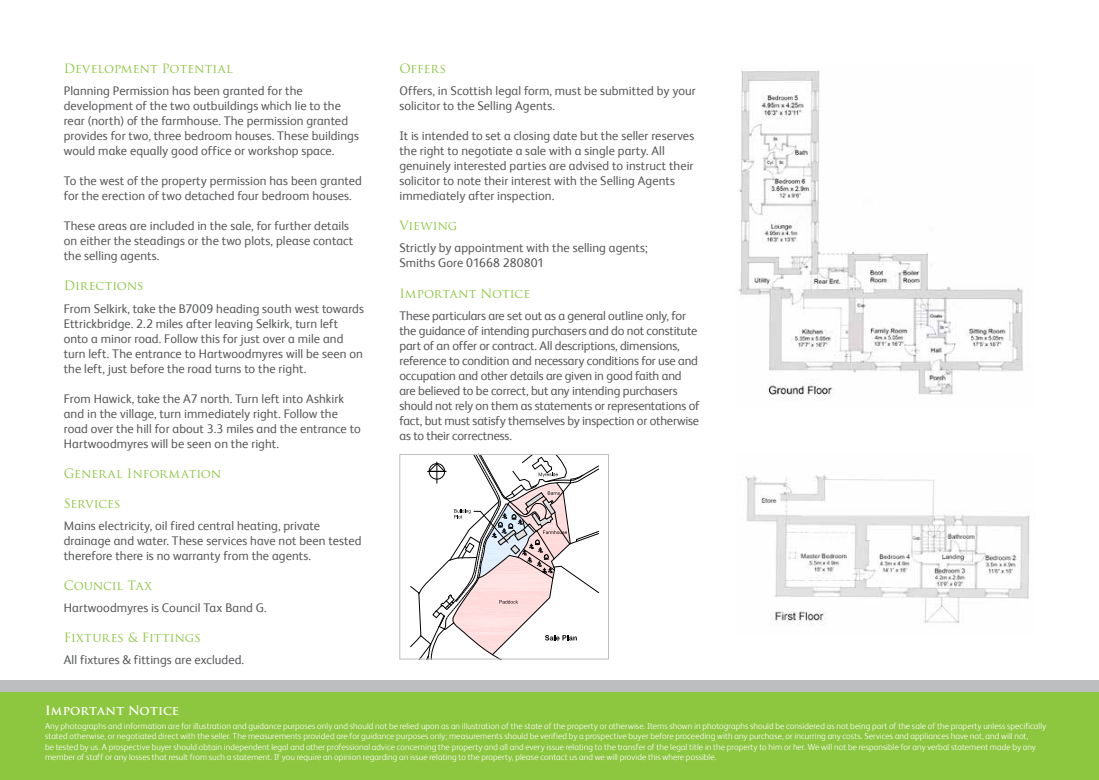
<style>
.page{position:relative;width:1099px;height:780px;background:#fff}
.page>*{position:absolute;margin:0;border:0;box-sizing:border-box;transform-origin:0 0}
.t1{font:12.5px/15px "FS Albert";color:#58595b}
.t2{font:12.5px "Trajan Pro";letter-spacing:-.005em;color:#8dc63f}
.t3{font:700 12.5px "Trajan Pro";letter-spacing:.005em;color:#fff}
.t4{font:300 8.75px/10.5px "FS Albert";letter-spacing:.005em;color:#fff}
</style>
<div class="page">
<img style="left:738px;top:69px;width:285px;height:328px">
<img style="left:745px;top:474px;width:286px;height:152px">
<svg style="left:410px;top:453px;width:189px;height:204px"></svg>
<div style="left:399px;top:454px;width:210px;height:205px;border:1px solid #bcbec0"></div>
<div style="left:0;top:691px;width:1098px;height:89px;background:#8dc63f"></div>
<div style="left:0;top:680px;width:1098px;height:11px;background:#bcbec0"></div>
<p class="t2" style="left:64px;top:61px;width:170px">Development Potential</p>
<p class="t1" style="left:64px;top:83px;width:297px">Planning Permission has been granted for the development of the two outbuildings which lie to the rear (north) of the farmhouse. The permission granted provides for two, three bedroom houses. These buildings would make equally good office or workshop space.</p>
<p class="t1" style="left:64px;top:173px;width:299px">To the west of the property permission has been granted for the erection of two detached four bedroom houses.</p>
<p class="t1" style="left:64px;top:218px;width:291px">These areas are included in the sale, for further details on either the steadings or the two plots, please contact the selling agents.</p>
<p class="t2" style="left:64px;top:278px;width:81px">Directions</p>
<p class="t1" style="left:64px;top:300px;width:302px">From Selkirk, take the B7009 heading south west towards Ettrickbridge. 2.2 miles after leaving Selkirk, turn left onto a minor road. Follow this for just over a mile and turn left. The entrance to Hartwoodmyres will be seen on the left, just before the road turns to the right.</p>
<p class="t1" style="left:64px;top:390px;width:298px">From Hawick, take the A7 north. Turn left into Ashkirk and in the village, turn immediately right. Follow the road over the hill for about 3.3 miles and the entrance to Hartwoodmyres will be seen on the right.</p>
<p class="t2" style="left:64px;top:465px;width:159px">General Information</p>
<p class="t2" style="left:64px;top:495px;width:58px">Services</p>
<p class="t1" style="left:64px;top:518px;width:299px">Mains electricity, oil fired central heating, private drainage and water. These services have not been tested therefore there is no warranty from the agents.</p>
<p class="t2" style="left:64px;top:577px;width:90px">Council Tax</p>
<p class="t1" style="left:64px;top:600px;width:204px">Hartwoodmyres is Council Tax Band G.</p>
<p class="t2" style="left:64px;top:629px;width:139px">Fixtures &amp; Fittings</p>
<p class="t1" style="left:64px;top:652px;width:182px">All fixtures &amp; fittings are excluded.</p>
<p class="t2" style="left:399px;top:61px;width:48px">Offers</p>
<p class="t1" style="left:399px;top:83px;width:298px">Offers, in Scottish legal form, must be submitted by your solicitor to the Selling Agents.</p>
<p class="t1" style="left:399px;top:128px;width:296px">It is intended to set a closing date but the seller reserves the right to negotiate a sale with a single party. All genuinely interested parties are advised to instruct their solicitor to note their interest with the Selling Agents immediately after inspection.</p>
<p class="t2" style="left:399px;top:218px;width:59px">Viewing</p>
<p class="t1" style="left:399px;top:240px;width:250px">Strictly by appointment with the selling agents;<br>Smiths Gore 01668 280801</p>
<p class="t2" style="left:399px;top:285px;width:132px">Important Notice</p>
<p class="t1" style="left:399px;top:308px;width:301px">These particulars are set out as a general outline only, for the guidance of intending purchasers and do not constitute part of an offer or contract. All descriptions, dimensions, reference to condition and necessary conditions for use and occupation and other details are given in good faith and are believed to be correct, but any intending purchasers should not rely on them as statements or representations of fact, but must satisfy themselves by inspection or otherwise as to their correctness.</p>
<p class="t3" style="left:45px;top:702px;width:136px">Important Notice</p>
<p class="t4" style="left:45px;top:720px;width:1002px">Any photographs and information are for illustration and guidance purposes only and should not be relied upon as an illustration of the state of the property or otherwise. Items shown in photographs should be considered as not being part of the sale of the property unless specifically stated otherwise, or negotiated direct with the seller. The measurements provided are for guidance purposes only; measurements should be verified by a prospective buyer before proceeding with any purchase, or incurring any costs. Services and appliances have not, and will not,<br>be tested by us. A prospective buyer should obtain independent legal and other professional advice concerning the property and all and every issue relating to the transfer of the legal title in the property to him or her. We will not be responsible for any verbal statement made by any member of staff or any losses that result from such a statement. If you require an opinion regarding an issue relating to the property, please contact us and we will provide this where possible.</p>
</div>
